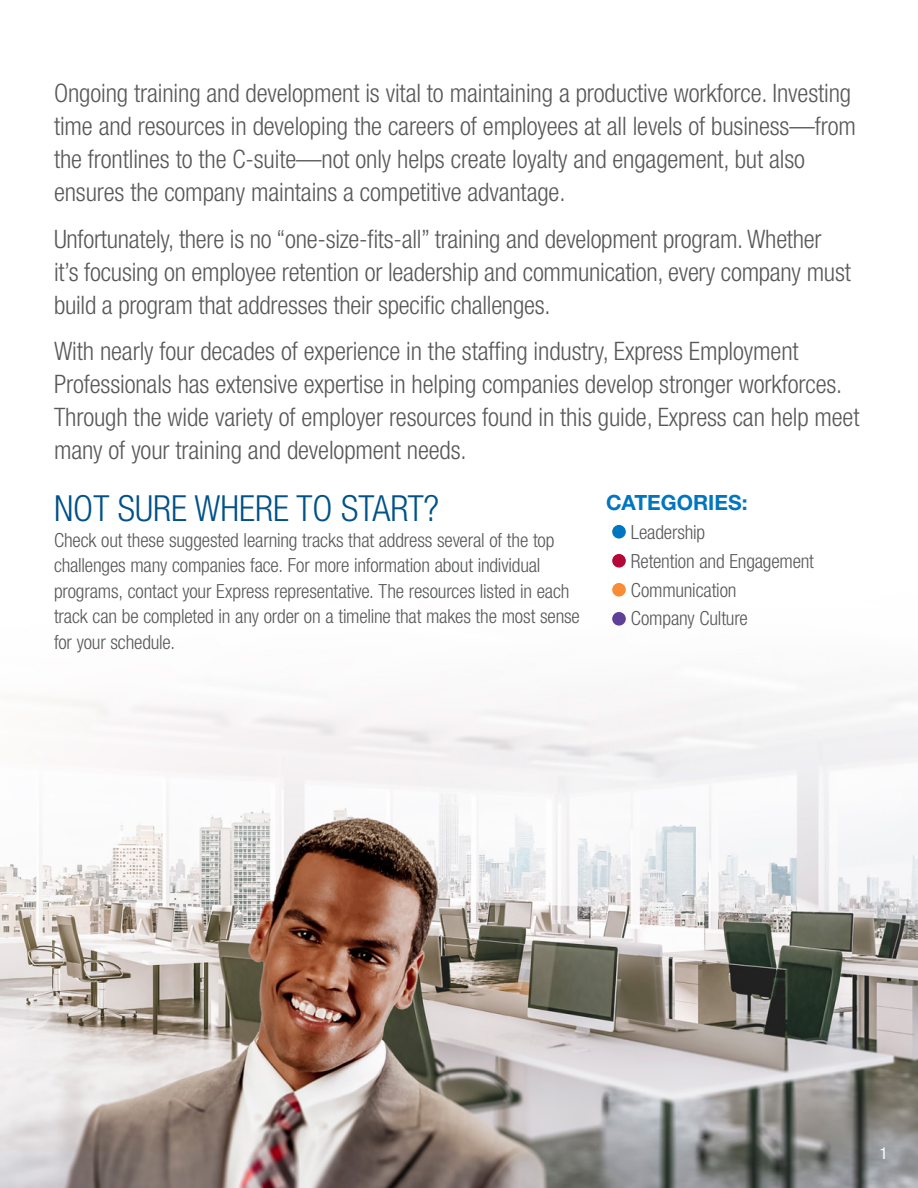
<style>
.page{position:relative;width:918px;height:1188px;background:#fff}
.page>*{position:absolute;margin:0;border:0;box-sizing:border-box;transform-origin:0 0}
.Body_copy_LARGE{font:300 condensed 36px "Helvetica Neue LT Std";color:#005288}
.Body_copy_LARGE-2{font:300 condensed 25.5px/33px "Helvetica Neue LT Std";letter-spacing:-.005em;color:#58595b}
.Body_Headline1{font:700 21px "Helvetica Neue LT Std";color:#0076c0}
.Body_copy_LARGE-3{font:300 condensed 19.5px/25.5px "Helvetica Neue LT Std";letter-spacing:-.01em;color:#58595b}
.Subhead{font:300 condensed 19.5px "Helvetica Neue LT Std";letter-spacing:-.01em;color:#58595b}
.Body_copy{font:condensed 16.5px "Helvetica Neue LT Std";color:#fff}
</style>
<div class="page">
<img style="left:0;top:526px;width:918px;height:662px">
<div style="left:612px;top:583px;width:14px;height:14px;background:#f78d39;border-radius:50%"></div>
<div style="left:612px;top:525px;width:14px;height:14px;background:#0076c0;border-radius:50%"></div>
<div style="left:612px;top:612px;width:14px;height:14px;background:#603f99;border-radius:50%"></div>
<div style="left:612px;top:554px;width:14px;height:14px;background:#b30838;border-radius:50%"></div>
<p class="Body_copy_LARGE-2" style="left:54px;top:76px;width:804px">Ongoing training and development is vital to maintaining a productive workforce. Investing time and resources in developing the careers of employees at all levels of business—from the frontlines to the C-suite—not only helps create loyalty and engagement, but also ensures the company maintains a competitive advantage.</p>
<p class="Body_copy_LARGE-2" style="left:54px;top:222px;width:798px">Unfortunately, there is no “one-size-fits-all” training and development program. Whether it’s focusing on employee retention or leadership and communication, every company must build a program that addresses their specific challenges.</p>
<p class="Body_copy_LARGE-2" style="left:54px;top:334px;width:807px">With nearly four decades of experience in the staffing industry, Express Employment Professionals has extensive expertise in helping companies develop stronger workforces.<br>Through the wide variety of employer resources found in this guide, Express can help meet many of your training and development needs.</p>
<p class="Body_copy_LARGE" style="left:54px;top:488px;width:387px">NOT SURE WHERE TO START?</p>
<p class="Body_copy_LARGE-3" style="left:54px;top:527px;width:527px">Check out these suggested learning tracks that address several of the top challenges many companies face. For more information about individual programs, contact your Express representative. The resources listed in each track can be completed in any order on a timeline that makes the most sense for your schedule.</p>
<p class="Body_Headline1" style="left:606px;top:490px;width:143px">CATEGORIES:</p>
<p class="Subhead" style="left:631px;top:521px;width:76px">Leadership</p>
<p class="Subhead" style="left:631px;top:550px;width:185px">Retention and Engagement</p>
<p class="Subhead" style="left:631px;top:578px;width:107px">Communication</p>
<p class="Subhead" style="left:631px;top:607px;width:119px">Company Culture</p>
<p class="Body_copy" style="left:880px;top:1144px;width:9px">1</p>
</div>
